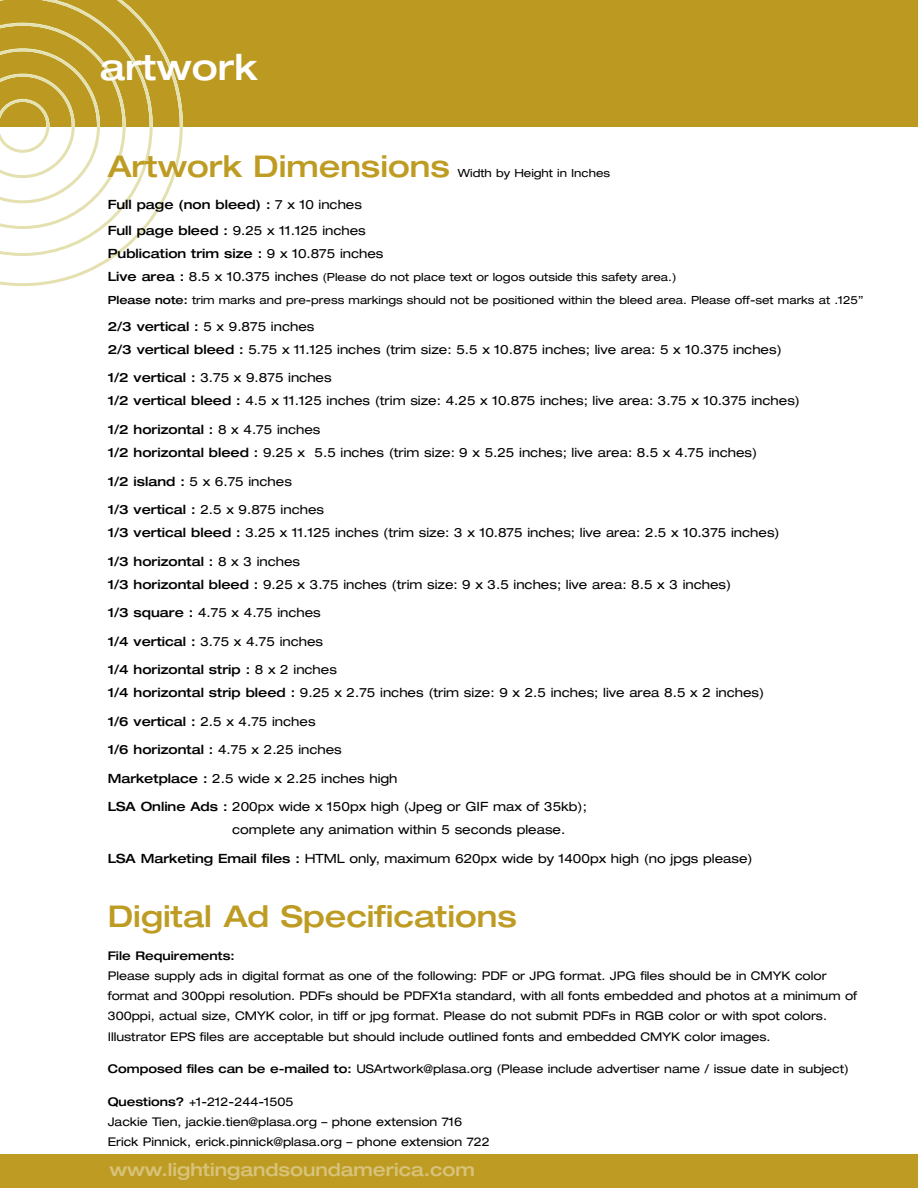
<style>
.page{position:relative;width:918px;height:1188px;background:#fff}
.page>*{position:absolute;margin:0;border:0;box-sizing:border-box;transform-origin:0 0}
.t1{font:500 expanded 36px "Helvetica Neue";color:#fff}
.t2{font:500 expanded 30px "Helvetica Neue";color:#be9c23}
.t3{font:500 expanded 18px "Helvetica Neue";color:#d8c37b}
.t4{font:expanded 12.75px/23.1px "Helvetica Neue";color:#000}
.t5{font:500 expanded 12.75px/26.4px "Helvetica Neue";color:#000}
.t6{font:expanded 12px/20.1px "Helvetica Neue";color:#000}
.t7{font:500 expanded 12px "Helvetica Neue";color:#000}
.t8{font:expanded 11.25px/23.1px "Helvetica Neue";color:#000}
.s1{font-weight:400}
.s2{font-weight:500;font-size:12.75px}
.s3{font-size:12.75px}
.s4{font-weight:500}
</style>
<div class="page">
<div style="left:0;top:0;width:918px;height:127px;background:#bc9a21"></div>
<svg style="left:0;top:0;width:183px;height:286px"></svg>
<div style="left:0;top:1154px;width:918px;height:34px;background:#be9c23"></div>
<h1 class="t1" style="left:100px;top:55px;width:159px">artwork</h1>
<h2 class="t2" style="left:108px;top:156px;width:344px">Artwork Dimensions</h2>
<p class="t8" style="left:458px;top:163px;width:154px">Width by Height in Inches</p>
<p class="t5" style="left:108px;top:192px;width:260px">Full page (non bleed) : <span class="s1">7 x 10 inches<br></span>Full page bleed : <span class="s1">9.25 x 11.125 inches</span></p>
<p class="t5" style="left:108px;top:242px;width:277px">Publication trim size : <span class="s1">9 x 10.875 inches</span></p>
<p class="t8" style="left:108px;top:267px;width:757px"><span class="s2">Live area :</span> <span class="s3">8.5 x 10.375 inches</span> (Please do not place text or logos outside this safety area.)<br><span class="s4">Please note:</span> trim marks and pre-press markings should not be positioned within the bleed area. Please off-set marks at .125”</p>
<p class="t4" style="left:108px;top:316px;width:676px"><span class="s4">2/3 vertical :</span> 5 x 9.875 inches<br><span class="s4">2/3 vertical bleed :</span> 5.75 x 11.125 inches (trim size: 5.5 x 10.875 inches; live area: 5 x 10.375 inches)</p>
<p class="t4" style="left:108px;top:368px;width:694px"><span class="s4">1/2 vertical :</span> 3.75 x 9.875 inches<br><span class="s4">1/2 vertical bleed :</span> 4.5 x 11.125 inches (trim size: 4.25 x 10.875 inches; live area: 3.75 x 10.375 inches)</p>
<p class="t4" style="left:108px;top:419px;width:651px"><span class="s4">1/2 horizontal :</span> 8 x 4.75 inches<br><span class="s4">1/2 horizontal bleed :</span> 9.25 x 5.5 inches (trim size: 9 x 5.25 inches; live area: 8.5 x 4.75 inches)</p>
<p class="t4" style="left:108px;top:471px;width:186px"><span class="s4">1/2 island :</span> 5 x 6.75 inches</p>
<p class="t4" style="left:108px;top:499px;width:674px"><span class="s4">1/3 vertical :</span> 2.5 x 9.875 inches<br><span class="s4">1/3 vertical bleed :</span> 3.25 x 11.125 inches (trim size: 3 x 10.875 inches; live area: 2.5 x 10.375 inches)</p>
<p class="t4" style="left:108px;top:551px;width:625px"><span class="s4">1/3 horizontal :</span> 8 x 3 inches<br><span class="s4">1/3 horizontal bleed :</span> 9.25 x 3.75 inches (trim size: 9 x 3.5 inches; live area: 8.5 x 3 inches)</p>
<p class="t4" style="left:108px;top:602px;width:215px"><span class="s4">1/3 square :</span> 4.75 x 4.75 inches</p>
<p class="t4" style="left:108px;top:631px;width:217px"><span class="s4">1/4 vertical :</span> 3.75 x 4.75 inches</p>
<p class="t4" style="left:108px;top:659px;width:658px"><span class="s4">1/4 horizontal strip :</span> 8 x 2 inches<br><span class="s4">1/4 horizontal strip bleed :</span> 9.25 x 2.75 inches (trim size: 9 x 2.5 inches; live area 8.5 x 2 inches)</p>
<p class="t4" style="left:108px;top:711px;width:209px"><span class="s4">1/6 vertical :</span> 2.5 x 4.75 inches</p>
<p class="t4" style="left:108px;top:740px;width:236px"><span class="s4">1/6 horizontal :</span> 4.75 x 2.25 inches</p>
<p class="t4" style="left:108px;top:768px;width:291px"><span class="s4">Marketplace :</span> 2.5 wide x 2.25 inches high</p>
<p class="t4" style="left:232px;top:797px;width:356px;text-indent:-124px"><span class="s4">LSA Online Ads :</span> 200px wide x 150px high (Jpeg or GIF max of 35kb); complete any animation within 5 seconds please.</p>
<p class="t4" style="left:108px;top:848px;width:647px"><span class="s4">LSA Marketing Email files :</span> HTML only, maximum 620px wide by 1400px high (no jpgs please)</p>
<h2 class="t2" style="left:108px;top:906px;width:411px">Digital Ad Specifications</h2>
<p class="t7" style="left:108px;top:952px;width:129px">File Requirements:</p>
<p class="t6" style="left:108px;top:967px;width:751px">Please supply ads in digital format as one of the following: PDF or JPG format. JPG files should be in CMYK color format and 300ppi resolution. PDFs should be PDFX1a standard, with all fonts embedded and photos at a minimum of 300ppi, actual size, CMYK color, in tiff or jpg format. Please do not submit PDFs in RGB color or with spot colors.<br>Illustrator EPS files are acceptable but should include outlined fonts and embedded CMYK color images.</p>
<p class="t6" style="left:108px;top:1060px;width:743px"><span class="s4">Composed files can be e-mailed to:</span> USArtwork@plasa.org (Please include advertiser name / issue date in subject)</p>
<p class="t6" style="left:108px;top:1093px;width:384px"><span class="s4">Questions?</span> +1-212-244-1505<br>Jackie Tien, jackie.tien@plasa.org – phone extension 716<br>Erick Pinnick, erick.pinnick@plasa.org – phone extension 722</p>
<h3 class="t3" style="left:110px;top:1163px;width:367px">www.lightingandsoundamerica.com</h3>
</div>
